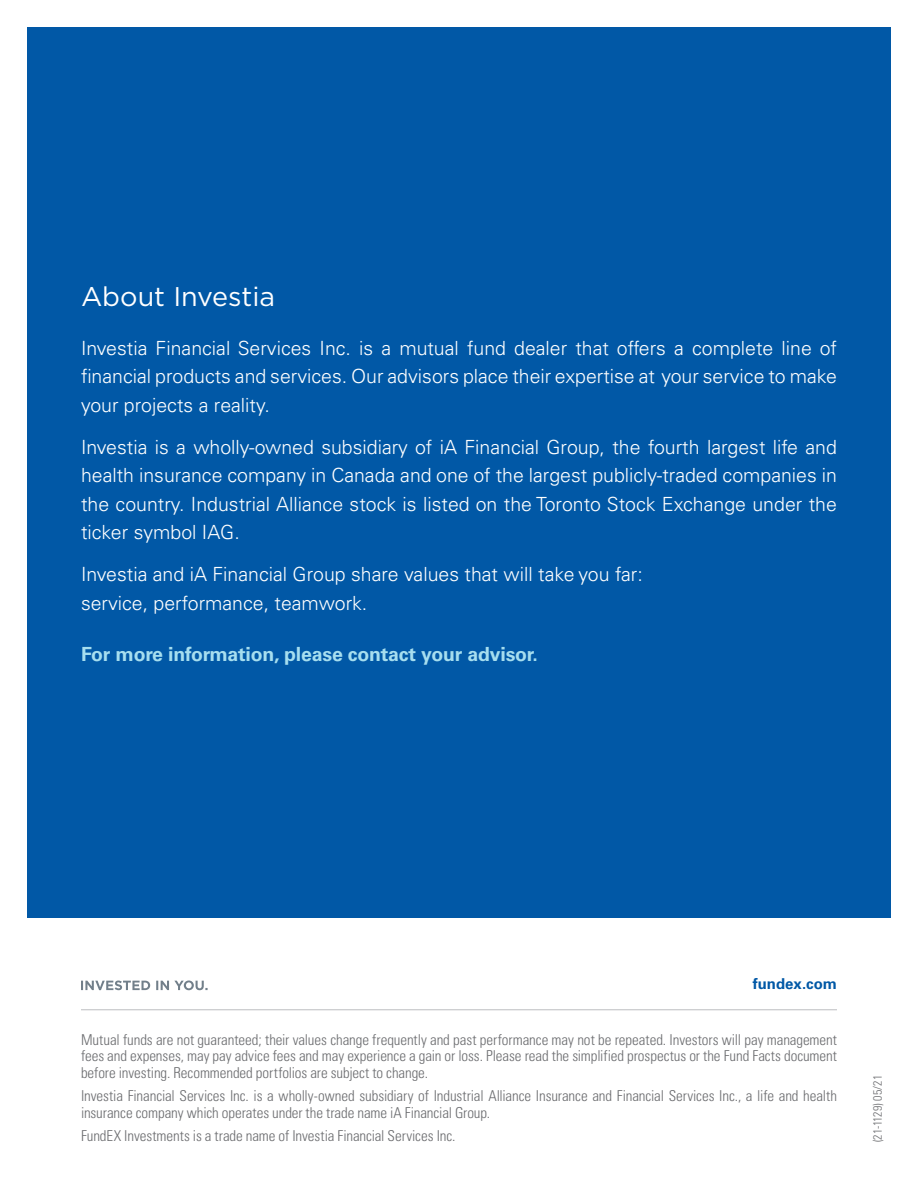
<style>
.page{position:relative;width:918px;height:1188px;background:#fff}
.page>*{position:absolute;margin:0;border:0;box-sizing:border-box;transform-origin:0 0}
.H1_-_back_cover{font:27px "Gotham";color:#fff}
.p_-_back_cover{font:300 19.5px/28.5px "Univers LT Pro 45";color:#fff;text-align:justify}
.p_-_back_cover-2{font:700 19.5px "Univers LT Pro 65";letter-spacing:-.01em;color:#a6deef}
.p_-_disclaimer{font:300 condensed 15px/16.5px "Univers LT Pro";letter-spacing:-.005em;color:#6c6d70;text-align:justify}
.p_-_back_cover_-_url{font:700 15px "Univers LT Pro 65";color:#0158a6}
.t1{font:300 condensed 12px "Univers LT Pro";color:#6c6d70}
</style>
<div class="page">
<div style="left:27px;top:27px;width:864px;height:891px;background:#0158a6"></div>
<hr style="left:81px;top:1009px;width:756px;height:1px;background:#bcbdc0">
<svg style="left:81px;top:980px;width:127px;height:10px"></svg>
<h1 class="H1_-_back_cover" style="left:81px;top:279px;width:196px">About Investia</h1>
<p class="p_-_back_cover" style="left:81px;top:333px;width:758px">Investia Financial Services Inc. is a mutual fund dealer that offers a complete line of financial products and services. Our advisors place their expertise at your service to make your projects a reality.</p>
<p class="p_-_back_cover" style="left:81px;top:432px;width:758px">Investia is a wholly-owned subsidiary of iA Financial Group, the fourth largest life and health insurance company in Canada and one of the largest publicly-traded companies in the country. Industrial Alliance stock is listed on the Toronto Stock Exchange under the ticker symbol IAG.</p>
<p class="p_-_back_cover" style="left:81px;top:560px;width:563px">Investia and iA Financial Group share values that will take you far: service, performance, teamwork.</p>
<p class="p_-_back_cover-2" style="left:81px;top:640px;width:458px">For more information, please contact your advisor.</p>
<p class="p_-_back_cover_-_url" style="left:753px;top:973px;width:86px">fundex.com</p>
<p class="p_-_disclaimer" style="left:81px;top:1031px;width:757px">Mutual funds are not guaranteed; their values change frequently and past performance may not be repeated. Investors will pay management fees and expenses, may pay advice fees and may experience a gain or loss. Please read the simplified prospectus or the Fund Facts document before investing. Recommended portfolios are subject to change.</p>
<p class="p_-_disclaimer" style="left:81px;top:1087px;width:758px">Investia Financial Services Inc. is a wholly-owned subsidiary of Industrial Alliance Insurance and Financial Services Inc., a life and health insurance company which operates under the trade name iA Financial Group.</p>
<p class="p_-_disclaimer" style="left:81px;top:1127px;width:376px">FundEX Investments is a trade name of Investia Financial Services Inc.</p>
<p class="t1" style="left:869px;top:1142px;width:69px;rotate:-90deg">(21-1129) 05/21</p>
</div>
